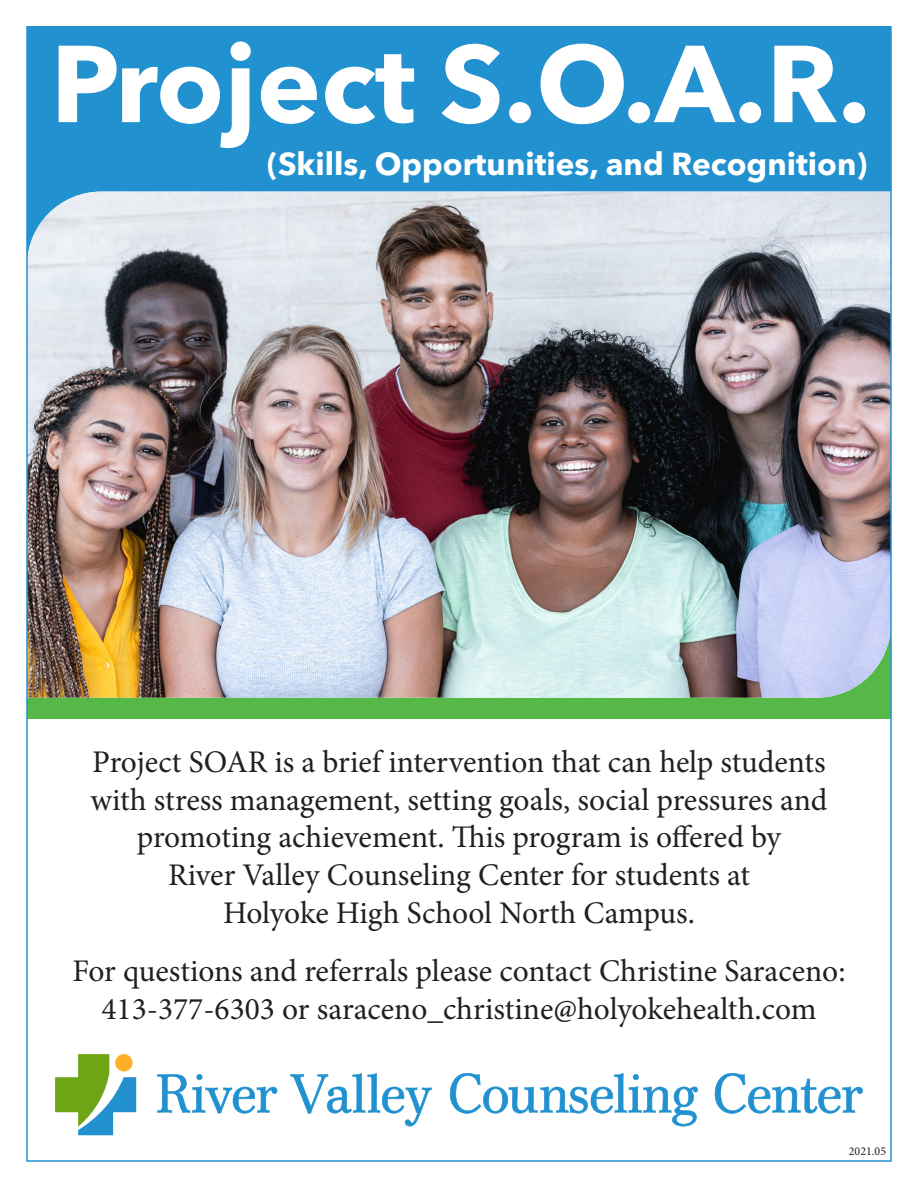
<style>
.page{position:relative;width:918px;height:1188px;background:#fff}
.page>*{position:absolute;margin:0;border:0;box-sizing:border-box;transform-origin:0 0}
.t1{font:700 108px "Avenir Next LT Pro";color:#fff}
.t2{font:31.5px/37.8px "Minion Pro";letter-spacing:-.005em;color:#231f20;text-align:center}
.t3{font:700 31.5px "Avenir Next LT Pro";color:#fff}
.t4{font:12px "Minion Pro";color:#231f20}
</style>
<div class="page">
<div style="left:27px;top:27px;width:864px;height:245px;background:#2291d0"></div>
<div style="left:27px;top:393px;width:864px;height:325px;background:#56b947"></div>
<img style="left:29px;top:192px;width:860px;height:506px">
<svg style="left:55px;top:1054px;width:81px;height:81px"></svg>
<div style="left:115px;top:1054px;width:18px;height:17px;background:#feb127;border-radius:50%"></div>
<svg style="left:157px;top:1074px;width:120px;height:40px"></svg>
<svg style="left:290px;top:1073px;width:142px;height:53px"></svg>
<svg style="left:450px;top:1073px;width:248px;height:53px"></svg>
<svg style="left:715px;top:1073px;width:148px;height:41px"></svg>
<p class="t1" style="left:51px;top:18px;width:821px">Project S.O.A.R.</p>
<p class="t3" style="left:267px;top:144px;width:601px">(Skills, Opportunities, and Recognition)</p>
<p class="t2" style="left:90px;top:743px;width:739px">Project SOAR is a brief intervention that can help students with stress management, setting goals, social pressures and promoting achievement. This program is offered by<br>River Valley Counseling Center for students at<br>Holyoke High School North Campus.</p>
<p class="t2" style="left:72px;top:952px;width:775px">For questions and referrals please contact Christine Saraceno:</p>
<p class="t2" style="left:101px;top:990px;width:717px">413-377-6303 or saraceno_christine@holyokehealth.com</p>
<p class="t4" style="left:849px;top:1143px;width:39px">2021.05</p>
</div>
